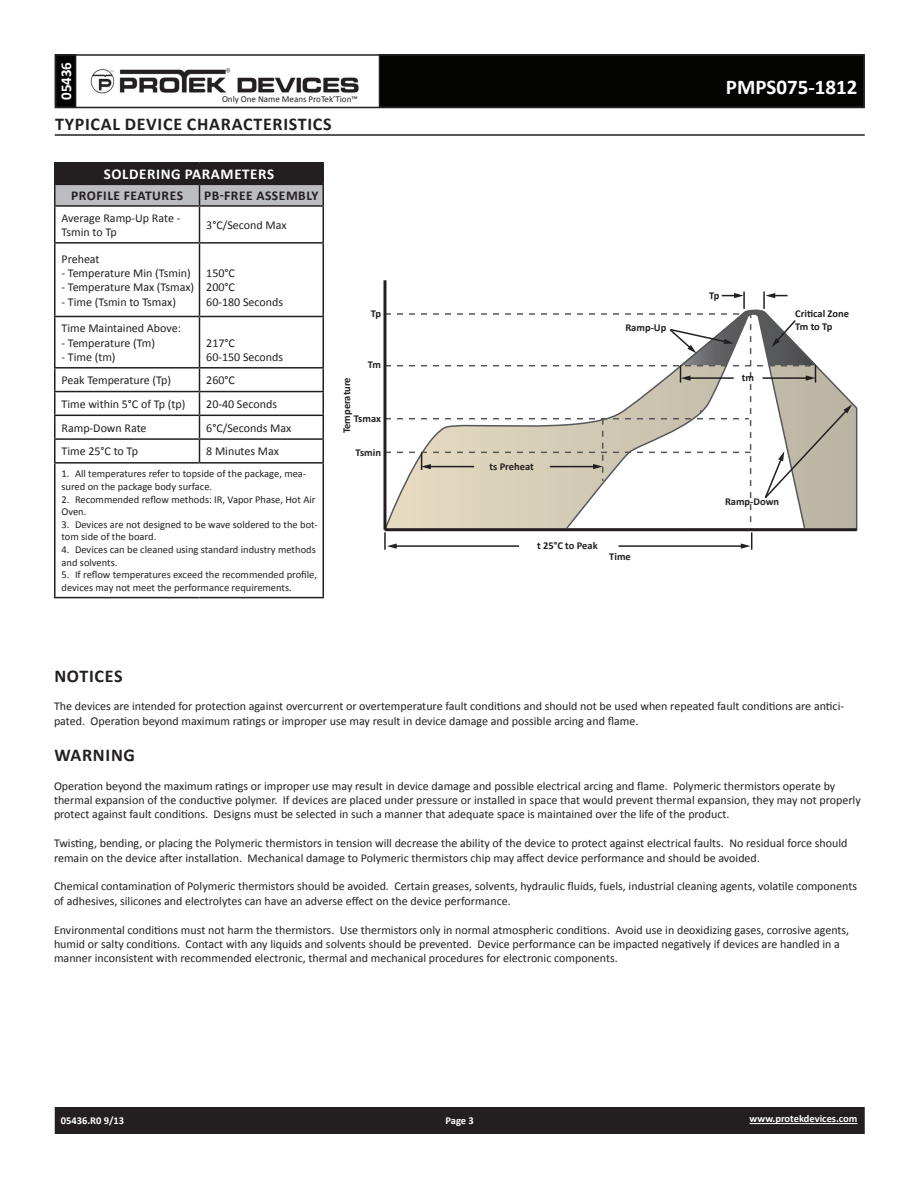
<style>
.page{position:relative;width:918px;height:1188px;background:#fff}
.page>*{position:absolute;margin:0;border:0;box-sizing:border-box;transform-origin:0 0}
.t1{font:700 21px "Calibri";color:#fff}
.t2{font:700 18px "Calibri";letter-spacing:.04em;color:#231f20}
.t3{font:700 15px "Calibri";letter-spacing:.04em;color:#fff}
.t4{font:700 13.5px "Calibri";letter-spacing:.04em;color:#231f20}
.t5{font:12px/14.4px "Calibri";color:#231f20}
.t6{font:10.5px/12.6px "Calibri";color:#231f20}
.t7{font:700 10.5px/12.6px "Calibri";color:#231f20}
.t8{font:700 10.5px "Calibri";color:#fff}
.t9{font:9px "Calibri";color:#231f20}
</style>
<div class="page">
<div style="left:56px;top:1108px;width:808px;height:25px;background:#231f20"></div>
<div style="left:55px;top:1107px;width:810px;height:27px;border:2px solid #231f20"></div>
<div style="left:56px;top:55px;width:20px;height:52px;background:#040503"></div>
<div style="left:55px;top:54px;width:21px;height:54px;border:2px solid #231f20"></div>
<div style="left:380px;top:55px;width:484px;height:52px;background:#040503"></div>
<div style="left:55px;top:54px;width:810px;height:54px;border:2px solid #231f20"></div>
<img style="left:90px;top:68px;width:269px;height:26px">
<hr style="left:750px;top:1123px;width:107px;height:1px;background:#fff">
<hr style="left:55px;top:134px;width:810px;height:2px;background:#231f20">
<div style="left:55px;top:163px;width:268px;height:21px;background:#231f20"></div>
<hr style="left:54px;top:162px;width:146px;height:2px;background:#231f20">
<hr style="left:54px;top:164px;width:2px;height:20px;background:#231f20">
<hr style="left:200px;top:162px;width:124px;height:2px;background:#231f20">
<hr style="left:322px;top:164px;width:2px;height:20px;background:#231f20">
<hr style="left:54px;top:184px;width:146px;height:1px;background:#231f20">
<hr style="left:200px;top:184px;width:124px;height:1px;background:#231f20">
<svg style="left:56px;top:184px;width:266px;height:21px;background:#b3b3b6"></svg>
<hr style="left:322px;top:185px;width:2px;height:20px;background:#231f20">
<hr style="left:199px;top:207px;width:1px;height:35px;background:#231f20">
<hr style="left:322px;top:207px;width:2px;height:35px;background:#231f20">
<hr style="left:199px;top:244px;width:1px;height:72px;background:#231f20">
<hr style="left:322px;top:244px;width:2px;height:72px;background:#231f20">
<hr style="left:199px;top:317px;width:1px;height:50px;background:#231f20">
<hr style="left:322px;top:317px;width:2px;height:50px;background:#231f20">
<hr style="left:322px;top:369px;width:2px;height:22px;background:#231f20">
<hr style="left:322px;top:392px;width:2px;height:23px;background:#231f20">
<hr style="left:322px;top:416px;width:2px;height:22px;background:#231f20">
<svg style="left:199px;top:369px;width:1px;height:93px"></svg>
<hr style="left:322px;top:440px;width:2px;height:22px;background:#231f20">
<hr style="left:322px;top:464px;width:2px;height:133px;background:#231f20">
<hr style="left:54px;top:185px;width:2px;height:20px;background:#231f20">
<hr style="left:54px;top:207px;width:2px;height:35px;background:#231f20">
<hr style="left:54px;top:242px;width:146px;height:2px;background:#231f20">
<hr style="left:54px;top:244px;width:2px;height:72px;background:#231f20">
<hr style="left:200px;top:242px;width:124px;height:2px;background:#231f20">
<hr style="left:54px;top:316px;width:146px;height:1px;background:#231f20">
<hr style="left:54px;top:317px;width:2px;height:50px;background:#231f20">
<hr style="left:200px;top:316px;width:124px;height:1px;background:#231f20">
<hr style="left:54px;top:367px;width:146px;height:2px;background:#231f20">
<hr style="left:54px;top:369px;width:2px;height:22px;background:#231f20">
<hr style="left:200px;top:367px;width:124px;height:2px;background:#231f20">
<hr style="left:54px;top:391px;width:146px;height:1px;background:#231f20">
<hr style="left:54px;top:392px;width:2px;height:23px;background:#231f20">
<hr style="left:200px;top:391px;width:124px;height:1px;background:#231f20">
<hr style="left:54px;top:415px;width:146px;height:1px;background:#231f20">
<hr style="left:54px;top:416px;width:2px;height:22px;background:#231f20">
<hr style="left:200px;top:415px;width:124px;height:1px;background:#231f20">
<hr style="left:54px;top:438px;width:146px;height:2px;background:#231f20">
<hr style="left:54px;top:440px;width:2px;height:22px;background:#231f20">
<hr style="left:200px;top:438px;width:124px;height:2px;background:#231f20">
<hr style="left:54px;top:462px;width:146px;height:2px;background:#231f20">
<hr style="left:54px;top:464px;width:2px;height:133px;background:#231f20">
<hr style="left:200px;top:462px;width:124px;height:2px;background:#231f20">
<hr style="left:54px;top:597px;width:146px;height:1px;background:#231f20">
<hr style="left:200px;top:597px;width:124px;height:1px;background:#231f20">
<hr style="left:54px;top:205px;width:146px;height:2px;background:#231f20">
<hr style="left:200px;top:205px;width:124px;height:2px;background:#231f20">
<hr style="left:385px;top:528px;width:472px;height:3px;background:#231f20">
<hr style="left:383px;top:280px;width:3px;height:250px;background:#231f20">
<svg style="left:384px;top:292px;width:468px;height:258px"></svg>
<p class="t3" style="left:56px;top:100px;width:40px;rotate:-90deg">05436</p>
<p class="t9" style="left:222px;top:93px;width:137px">Only One Name Means ProTek’Tion™</p>
<h2 class="t2" style="left:55px;top:112px;width:277px">typical device characteristics</h2>
<p class="t3" style="left:104px;top:165px;width:172px">Soldering parameters</p>
<p class="t4" style="left:71px;top:187px;width:113px">Profile features</p>
<p class="t4" style="left:204px;top:187px;width:35px">pb-free</p>
<p class="t4" style="left:256px;top:187px;width:10px">assemb</p>
<p class="t4" style="left:306px;top:187px;width:14px">ly</p>
<p class="t5" style="left:62px;top:211px;width:120px">Average Ramp-Up Rate -<br>Tsmin to Tp</p>
<p class="t5" style="left:206px;top:218px;width:82px">3°C/Second Max</p>
<p class="t5" style="left:62px;top:251px;width:40px">Preheat</p>
<p class="t5" style="left:62px;top:266px;width:131px">- Temperature Min (Tsmin)</p>
<p class="t5" style="left:62px;top:280px;width:134px">- Temperature Max (Tsmax)</p>
<p class="t5" style="left:62px;top:295px;width:116px">- Time (Tsmin to Tsmax)</p>
<p class="t5" style="left:206px;top:266px;width:78px">150°C<br>200°C<br>60-180 Seconds</p>
<p class="t5" style="left:62px;top:321px;width:121px">Time Maintained Above:</p>
<p class="t5" style="left:62px;top:336px;width:95px">- Temperature (Tm)</p>
<p class="t5" style="left:62px;top:350px;width:56px">- Time (tm)</p>
<p class="t5" style="left:206px;top:336px;width:78px">217°C<br>60-150 Seconds</p>
<p class="t7" style="left:371px;top:307px;width:12px">Tp</p>
<p class="t7" style="left:368px;top:359px;width:15px">Tm</p>
<h1 class="t1" style="left:726px;top:74px;width:133px">PMPS075-1812</h1>
<p class="t7" style="left:625px;top:321px;width:42px">Ramp-Up</p>
<p class="t7" style="left:709px;top:289px;width:12px">Tp</p>
<p class="t7" style="left:795px;top:307px;width:55px">Critical Zone<br>Tm to Tp</p>
<p class="t5" style="left:62px;top:373px;width:111px">Peak Temperature (Tp)</p>
<p class="t5" style="left:206px;top:373px;width:30px">260°C</p>
<p class="t5" style="left:62px;top:397px;width:125px">Time within 5°C of Tp (tp)</p>
<p class="t5" style="left:206px;top:397px;width:72px">20-40 Seconds</p>
<p class="t5" style="left:62px;top:421px;width:87px">Ramp-Down Rate</p>
<p class="t5" style="left:206px;top:421px;width:87px">6°C/Seconds Max</p>
<p class="t5" style="left:62px;top:444px;width:78px">Time 25°C to Tp</p>
<p class="t5" style="left:206px;top:444px;width:74px">8 Minutes Max</p>
<p class="t6" style="left:62px;top:468px;width:246px">1. All temperatures refer to topside of the package, mea&shy;sured on the package body surface.</p>
<p class="t6" style="left:62px;top:493px;width:256px">2. Recommended reflow methods: IR, Vapor Phase, Hot Air<br>Oven.</p>
<p class="t6" style="left:62px;top:518px;width:258px">3. Devices are not designed to be wave soldered to the bot&shy;tom side of the board.</p>
<p class="t6" style="left:62px;top:543px;width:256px">4. Devices can be cleaned using standard industry methods and solvents.</p>
<p class="t6" style="left:62px;top:569px;width:257px">5. If reflow temperatures exceed the recommended profile, devices may not meet the performance requirements.</p>
<p class="t7" style="left:340px;top:433px;width:57px;rotate:-90deg">Temperature</p>
<p class="t7" style="left:742px;top:371px;width:14px">tm</p>
<p class="t7" style="left:354px;top:412px;width:29px">Tsmax</p>
<p class="t7" style="left:356px;top:446px;width:27px">Tsmin</p>
<p class="t7" style="left:489px;top:460px;width:46px">ts Preheat</p>
<p class="t7" style="left:537px;top:539px;width:62px">t 25°C to Peak</p>
<p class="t7" style="left:609px;top:550px;width:23px">Time</p>
<p class="t7" style="left:725px;top:496px;width:56px">Ramp-Down</p>
<h2 class="t2" style="left:54px;top:664px;width:70px">notices</h2>
<p class="t5" style="left:54px;top:699px;width:792px">The devices are intended for protection against overcurrent or overtemperature fault conditions and should not be used when repeated fault conditions are antici&shy;pated. Operation beyond maximum ratings or improper use may result in device damage and possible arcing and flame.</p>
<h2 class="t2" style="left:54px;top:743px;width:28px">WARNING</h2>
<p class="t5" style="left:54px;top:778px;width:808px">Operation beyond the maximum ratings or improper use may result in device damage and possible electrical arcing and flame. Polymeric thermistors operate by thermal expansion of the conductive polymer. If devices are placed under pressure or installed in space that would prevent thermal expansion, they may not properly protect against fault conditions. Designs must be selected in such a manner that adequate space is maintained over the life of the product.</p>
<p class="t5" style="left:54px;top:836px;width:795px">Twisting, bending, or placing the Polymeric thermistors in tension will decrease the ability of the device to protect against electrical faults. No residual force should remain on the device after installation. Mechanical damage to Polymeric thermistors chip may affect device performance and should be avoided.</p>
<p class="t5" style="left:54px;top:879px;width:805px">Chemical contamination of Polymeric thermistors should be avoided. Certain greases, solvents, hydraulic fluids, fuels, industrial cleaning agents, volatile components of adhesives, silicones and electrolytes can have an adverse effect on the device performance.</p>
<p class="t5" style="left:54px;top:922px;width:797px">Environmental conditions must not harm the thermistors. Use thermistors only in normal atmospheric conditions. Avoid use in deoxidizing gases, corrosive agents, humid or salty conditions. Contact with any liquids and solvents should be prevented. Device performance can be impacted negatively if devices are handled in a manner inconsistent with recommended electronic, thermal and mechanical procedures for electronic components.</p>
<p class="t8" style="left:61px;top:1114px;width:65px">05436.R0 9/13</p>
<p class="t8" style="left:446px;top:1114px;width:30px">Page 3</p>
<p class="t8" style="left:750px;top:1112px;width:109px">www.protekdevices.com</p>
</div>
